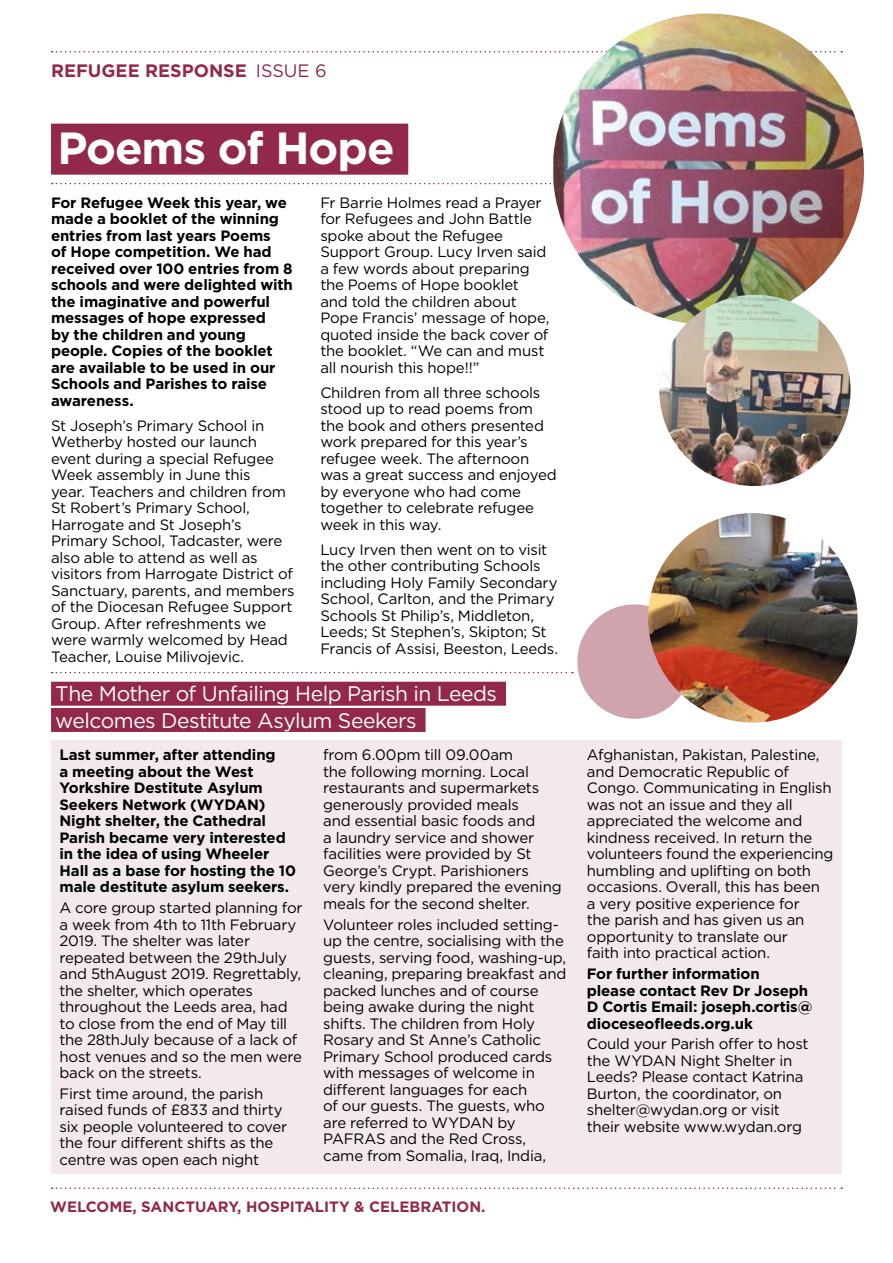
<style>
.page{position:relative;width:893px;height:1263px;background:#fff}
.page>*{position:absolute;margin:0;border:0;box-sizing:border-box;transform-origin:0 0}
.t1{font:700 45px "Gotham";letter-spacing:-.02em;color:#fff}
.t2{font:21px/26.2px "Gotham";letter-spacing:-.025em;color:#fff}
.t3{font:700 18px "Gotham";color:#92294a}
.t4{font:15px/16.5px "Gotham";letter-spacing:-.015em;color:#000}
.t5{font:700 15px/16.5px "Gotham";letter-spacing:-.01em;color:#000}
.t6{font:700 15px "Gotham";color:#92294a}
.s1{font-weight:400}
</style>
<div class="page">
<svg style="left:52px;top:672px;width:521px;height:1px"></svg>
<div style="left:577px;top:604px;width:115px;height:115px;background:#cfa4ad;border-radius:50%"></div>
<svg style="left:52px;top:51px;width:790px;height:2px"></svg>
<svg style="left:52px;top:183px;width:500px;height:1px"></svg>
<svg style="left:52px;top:1187px;width:790px;height:2px"></svg>
<div style="left:51px;top:124px;width:357px;height:51px;background:#92294a"></div>
<div style="left:51px;top:740px;width:791px;height:434px;background:#f3e8ea"></div>
<img style="left:553px;top:14px;width:311px;height:311px;border-radius:152px">
<img style="left:648px;top:513px;width:209px;height:209px;border-radius:105px">
<div style="left:51px;top:682px;width:455px;height:24px;background:#92294a"></div>
<div style="left:51px;top:708px;width:375px;height:24px;background:#92294a"></div>
<img style="left:659px;top:295px;width:191px;height:191px;border-radius:96px">
<p class="t3" style="left:51px;top:59px;width:277px">REFUGEE RESPONSE <span class="s1">ISSUE 6</span></p>
<h1 class="t1" style="left:57px;top:118px;width:339px">Poems of Hope</h1>
<p class="t5" style="left:51px;top:194px;width:243px">For Refugee Week this year, we made a booklet of the winning entries from last years Poems<br>of Hope competition. We had received over 100 entries from 8 schools and were delighted with the imaginative and powerful messages of hope expressed<br>by the children and young people. Copies of the booklet are available to be used in our<br>Schools and Parishes to raise awareness.</p>
<p class="t4" style="left:51px;top:417px;width:245px">St Joseph’s Primary School in<br>Wetherby hosted our launch event during a special Refugee<br>Week assembly in June this<br>year. Teachers and children from<br>St Robert’s Primary School,<br>Harrogate and St Joseph’s<br>Primary School, Tadcaster, were also able to attend as well as visitors from Harrogate District of<br>Sanctuary, parents, and members of the Diocesan Refugee Support<br>Group. After refreshments we were warmly welcomed by Head<br>Teacher, Louise Milivojevic.</p>
<p class="t4" style="left:320px;top:194px;width:231px">Fr Barrie Holmes read a Prayer for Refugees and John Battle spoke about the Refugee<br>Support Group. Lucy Irven said a few words about preparing the Poems of Hope booklet and told the children about<br>Pope Francis’ message of hope, quoted inside the back cover of the booklet. “We can and must all nourish this hope!!”</p>
<p class="t4" style="left:320px;top:384px;width:238px">Children from all three schools stood up to read poems from the book and others presented work prepared for this year’s refugee week. The afternoon was a great success and enjoyed by everyone who had come together to celebrate refugee week in this way.</p>
<p class="t4" style="left:320px;top:541px;width:239px">Lucy Irven then went on to visit the other contributing Schools including Holy Family Secondary<br>School, Carlton, and the Primary<br>Schools St Philip’s, Middleton,<br>Leeds; St Stephen’s, Skipton; St<br>Francis of Assisi, Beeston, Leeds.</p>
<h2 class="t2" style="left:55px;top:680px;width:443px">The Mother of Unfailing Help Parish in Leeds welcomes Destitute Asylum Seekers</h2>
<p class="t5" style="left:60px;top:747px;width:238px">Last summer, after attending<br>a meeting about the West<br>Yorkshire Destitute Asylum<br>Seekers Network (WYDAN)<br>Night shelter, the Cathedral<br>Parish became very interested in the idea of using Wheeler<br>Hall as a base for hosting the 10 male destitute asylum seekers.</p>
<p class="t4" style="left:60px;top:899px;width:245px">A core group started planning for a week from 4th to 11th February<br>2019. The shelter was later repeated between the 29thJuly and 5thAugust 2019. Regrettably, the shelter, which operates throughout the Leeds area, had to close from the end of May till the 28thJuly because of a lack of host venues and so the men were back on the streets.</p>
<p class="t4" style="left:60px;top:1085px;width:229px">First time around, the parish raised funds of £833 and thirty six people volunteered to cover the four different shifts as the centre was open each night</p>
<p class="t4" style="left:323px;top:746px;width:240px">from 6.00pm till 09.00am<br>the following morning. Local restaurants and supermarkets generously provided meals<br>and essential basic foods and<br>a laundry service and shower facilities were provided by St<br>George’s Crypt. Parishioners very kindly prepared the evening meals for the second shelter.</p>
<p class="t4" style="left:323px;top:916px;width:245px">Volunteer roles included setting&shy;up the centre, socialising with the guests, serving food, washing-up, cleaning, preparing breakfast and packed lunches and of course being awake during the night shifts. The children from Holy<br>Rosary and St Anne’s Catholic<br>Primary School produced cards with messages of welcome in different languages for each<br>of our guests. The guests, who are referred to WYDAN by<br>PAFRAS and the Red Cross, came from Somalia, Iraq, India,</p>
<p class="t6" style="left:50px;top:1197px;width:437px">WELCOME, SANCTUARY, HOSPITALITY &amp; CELEBRATION.</p>
<p class="t4" style="left:587px;top:746px;width:248px">Afghanistan, Pakistan, Palestine, and Democratic Republic of<br>Congo. Communicating in English was not an issue and they all appreciated the welcome and kindness received. In return the volunteers found the experiencing humbling and uplifting on both occasions. Overall, this has been<br>a very positive experience for<br>the parish and has given us an opportunity to translate our<br>faith into practical action.</p>
<p class="t5" style="left:587px;top:965px;width:227px">For further information<br>please contact Rev Dr Joseph<br>D Cortis Email: joseph.cortis@ dioceseofleeds.org.uk</p>
<p class="t4" style="left:587px;top:1035px;width:223px">Could your Parish offer to host the WYDAN Night Shelter in<br>Leeds? Please contact Katrina<br>Burton, the coordinator, on shelter@wydan.org or visit their website www.wydan.org</p>
</div>
